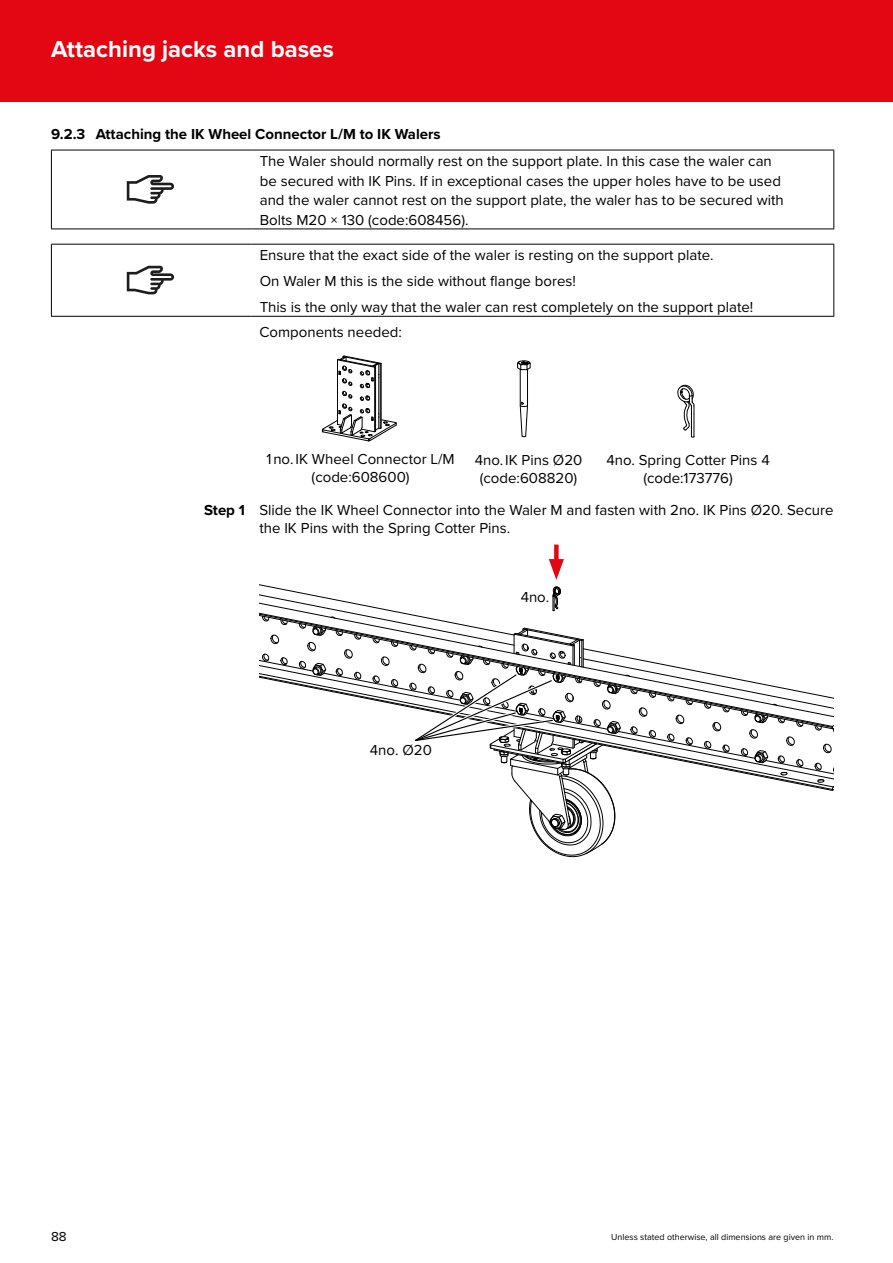
<style>
.page{position:relative;width:893px;height:1263px;background:#fff}
.page>*{position:absolute;margin:0;border:0;box-sizing:border-box;transform-origin:0 0}
.t1{font:700 24px "Proxima Nova";color:#fff}
.Safety_Text{font:15px/18px "Proxima Nova";color:#000;text-align:center}
.t2{font:700 15px "Proxima Nova";color:#000}
.Bodytext{font:15px "Proxima Nova";color:#000}
.t3{font:13.5px "Proxima Nova";color:#000}
.t4{font:9px "Proxima Nova";color:#000}
.s1{font-weight:700}
</style>
<div class="page">
<div style="left:0;top:0;width:893px;height:102px;background:#e30613"></div>
<hr style="left:251px;top:229px;width:583px;height:1px;background:#000">
<hr style="left:51px;top:229px;width:200px;height:1px;background:#000">
<hr style="left:51px;top:150px;width:200px;height:1px;background:#000">
<hr style="left:51px;top:150px;width:1px;height:79px;background:#000">
<hr style="left:251px;top:150px;width:583px;height:1px;background:#000">
<hr style="left:833px;top:150px;width:1px;height:79px;background:#000">
<svg style="left:127px;top:175px;width:47px;height:29px"></svg>
<hr style="left:251px;top:316px;width:583px;height:1px;background:#000">
<hr style="left:51px;top:316px;width:200px;height:1px;background:#000">
<hr style="left:51px;top:244px;width:200px;height:1px;background:#000">
<hr style="left:51px;top:245px;width:1px;height:71px;background:#000">
<hr style="left:251px;top:244px;width:583px;height:1px;background:#000">
<hr style="left:833px;top:245px;width:1px;height:71px;background:#000">
<svg style="left:127px;top:266px;width:47px;height:28px"></svg>
<svg style="left:322px;top:356px;width:75px;height:85px"></svg>
<svg style="left:517px;top:361px;width:13px;height:76px"></svg>
<svg style="left:677px;top:384px;width:18px;height:54px"></svg>
<hr style="left:691px;top:406px;width:1px;height:31px;background:#000">
<hr style="left:693px;top:406px;width:1px;height:31px;background:#000">
<svg style="left:259px;top:544px;width:575px;height:313px"></svg>
<h1 class="t1" style="left:51px;top:31px;width:284px">Attaching jacks and bases</h1>
<p class="t2" style="left:51px;top:123px;width:391px">9.2.3 Attaching the IK Wheel Connector L/M to IK Walers</p>
<p class="Safety_Text" style="left:260px;top:151px;width:526px;line-height:19.5px;text-align:left">The Waler should normally rest on the support plate. In this case the waler can be secured with IK Pins. If in exceptional cases the upper holes have to be used and the waler cannot rest on the support plate, the waler has to be secured with Bolts M20 × 130 (code:608456).</p>
<p class="Safety_Text" style="left:260px;top:246px;width:455px">Ensure that the exact side of the waler is resting on the support plate.</p>
<p class="Safety_Text" style="left:260px;top:271px;width:318px">On Waler M this is the side without flange bores!</p>
<p class="Safety_Text" style="left:260px;top:297px;width:495px">This is the only way that the waler can rest completely on the support plate!</p>
<p class="Bodytext" style="left:259px;top:321px;width:144px">Components needed:</p>
<p class="Safety_Text" style="left:266px;top:450px;width:190px">1 no. IK Wheel Connector L/M (code:608600)</p>
<p class="Safety_Text" style="left:475px;top:450px;width:109px">4no. IK Pins Ø20 (code:608820)</p>
<p class="Safety_Text" style="left:606px;top:450px;width:165px">4no. Spring Cotter Pins 4 (code:173776)</p>
<p class="Safety_Text" style="left:259px;top:500px;width:576px;text-align:left;text-indent:-55px"><span class="s1">Step 1</span> Slide the IK Wheel Connector into the Waler M and fasten with 2no. IK Pins Ø20. Secure the IK Pins with the Spring Cotter Pins.</p>
<p class="t3" style="left:51px;top:1226px;width:17px">88</p>
<p class="Safety_Text" style="left:370px;top:741px;width:63px">4no. Ø20</p>
<p class="Safety_Text" style="left:521px;top:587px;width:30px">4no.</p>
<p class="t4" style="left:611px;top:1230px;width:224px">Unless stated otherwise, all dimensions are given in mm.</p>
</div>
